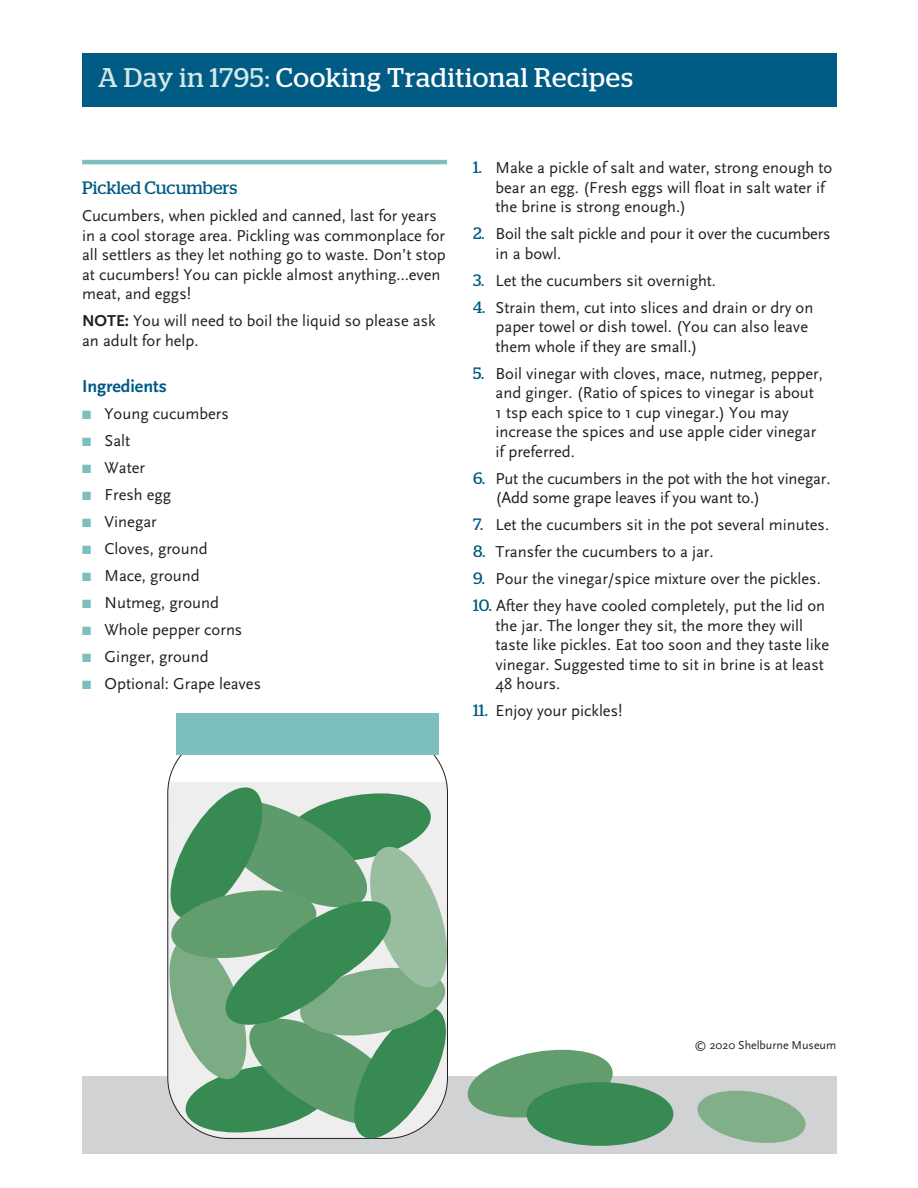
<style>
.page{position:relative;width:918px;height:1188px;background:#fff}
.page>*{position:absolute;margin:0;border:0;box-sizing:border-box;transform-origin:0 0}
.t1{font:27px "Stag";letter-spacing:.03em;color:#fff}
.t2{font:18px "Stag";color:#005b85}
.t3{font:700 18px "Scala Sans";color:#005b85}
.t4{font:16.5px/19.5px "Scala Sans";color:#231f20}
.t5{font:12px "Scala Sans";color:#231f20}
.s1{color:#d4e8e8}
.s2{font-weight:700}
.s3{color:#7dbfbf}
.s4{font-family:"Stag";color:#005b85}
</style>
<div class="page">
<div style="left:82px;top:1076px;width:755px;height:77px;background:#d1d2d4"></div>
<div style="left:82px;top:53px;width:755px;height:54px;background:#005b85"></div>
<hr style="left:82px;top:160px;width:365px;height:4px;background:#7dbfbf">
<div style="left:176px;top:713px;width:262px;height:41px;background:#7dbfbf"></div>
<svg style="left:167px;top:781px;width:281px;height:358px;background:#76aa84"></svg>
<svg style="left:467px;top:1049px;width:148px;height:69px"></svg>
<div style="left:526px;top:1082px;width:147px;height:64px;background:#378a51;border-radius:50%"></div>
<svg style="left:697px;top:1090px;width:109px;height:53px"></svg>
<p class="t1" style="left:98px;top:62px;width:536px"><span class="s1">A Day in 1795:</span> Cooking Traditional Recipes</p>
<p class="t2" style="left:82px;top:178px;width:157px">Pickled Cucumbers</p>
<p class="t4" style="left:82px;top:207px;width:365px">Cucumbers, when pickled and canned, last for years in a cool storage area. Pickling was commonplace for all settlers as they let nothing go to waste. Don’t stop at cucumbers! You can pickle almost anything…even meat, and eggs!</p>
<p class="t4" style="left:82px;top:312px;width:355px"><span class="s2">NOTE:</span> You will need to boil the liquid so please ask an adult for help.</p>
<p class="t3" style="left:82px;top:377px;width:86px">Ingredients</p>
<p class="t4" style="left:82px;top:405px;width:148px"><span class="s3">■</span> Young cucumbers</p>
<p class="t4" style="left:82px;top:432px;width:50px"><span class="s3">■</span> Salt</p>
<p class="t4" style="left:82px;top:459px;width:65px"><span class="s3">■</span> Water</p>
<p class="t4" style="left:82px;top:486px;width:91px"><span class="s3">■</span> Fresh egg</p>
<p class="t4" style="left:82px;top:513px;width:76px"><span class="s3">■</span> Vinegar</p>
<p class="t4" style="left:82px;top:540px;width:127px"><span class="s3">■</span> Cloves, ground</p>
<p class="t4" style="left:82px;top:567px;width:119px"><span class="s3">■</span> Mace, ground</p>
<p class="t4" style="left:82px;top:594px;width:138px"><span class="s3">■</span> Nutmeg, ground</p>
<p class="t4" style="left:82px;top:621px;width:162px"><span class="s3">■</span> Whole pepper corns</p>
<p class="t4" style="left:82px;top:648px;width:128px"><span class="s3">■</span> Ginger, ground</p>
<p class="t4" style="left:82px;top:675px;width:181px"><span class="s3">■</span> Optional: Grape leaves</p>
<p class="t4" style="left:496px;top:158px;width:338px;text-indent:-23px"><span class="s4">1.</span> Make a pickle of salt and water, strong enough to bear an egg. (Fresh eggs will float in salt water if the brine is strong enough.)</p>
<p class="t4" style="left:496px;top:224px;width:337px;text-indent:-23px"><span class="s4">2.</span> Boil the salt pickle and pour it over the cucumbers in a bowl.</p>
<p class="t4" style="left:473px;top:271px;width:245px"><span class="s4">3.</span> Let the cucumbers sit overnight.</p>
<p class="t4" style="left:496px;top:298px;width:319px;text-indent:-23px"><span class="s4">4.</span> Strain them, cut into slices and drain or dry on paper towel or dish towel. (You can also leave them whole if they are small.)</p>
<p class="t4" style="left:496px;top:364px;width:329px;text-indent:-23px"><span class="s4">5.</span> Boil vinegar with cloves, mace, nutmeg, pepper, and ginger. (Ratio of spices to vinegar is about</p>
<p class="t4" style="left:496px;top:403px;width:322px">1 tsp each spice to 1 cup vinegar.) You may increase the spices and use apple cider vinegar</p>
<p class="t4" style="left:496px;top:442px;width:81px">if preferred.</p>
<p class="t4" style="left:496px;top:469px;width:336px;text-indent:-23px"><span class="s4">6.</span> Put the cucumbers in the pot with the hot vinegar. (Add some grape leaves if you want to.)</p>
<p class="t4" style="left:473px;top:515px;width:358px"><span class="s4">7.</span> Let the cucumbers sit in the pot several minutes.</p>
<p class="t4" style="left:473px;top:542px;width:242px"><span class="s4">8.</span> Transfer the cucumbers to a jar.</p>
<p class="t4" style="left:473px;top:569px;width:349px"><span class="s4">9.</span> Pour the vinegar/spice mixture over the pickles.</p>
<p class="t4" style="left:473px;top:596px;width:354px;text-align:center"><span class="s4">10.</span> After they have cooled completely, put the lid on the jar. The longer they sit, the more they will</p>
<p class="t4" style="left:496px;top:635px;width:335px">taste like pickles. Eat too soon and they taste like vinegar. Suggested time to sit in brine is at least<br>48 hours.</p>
<p class="t4" style="left:473px;top:701px;width:151px"><span class="s4">11.</span> Enjoy your pickles!</p>
<p class="t5" style="left:695px;top:1039px;width:143px">© 2020 Shelburne Museum</p>
</div>
